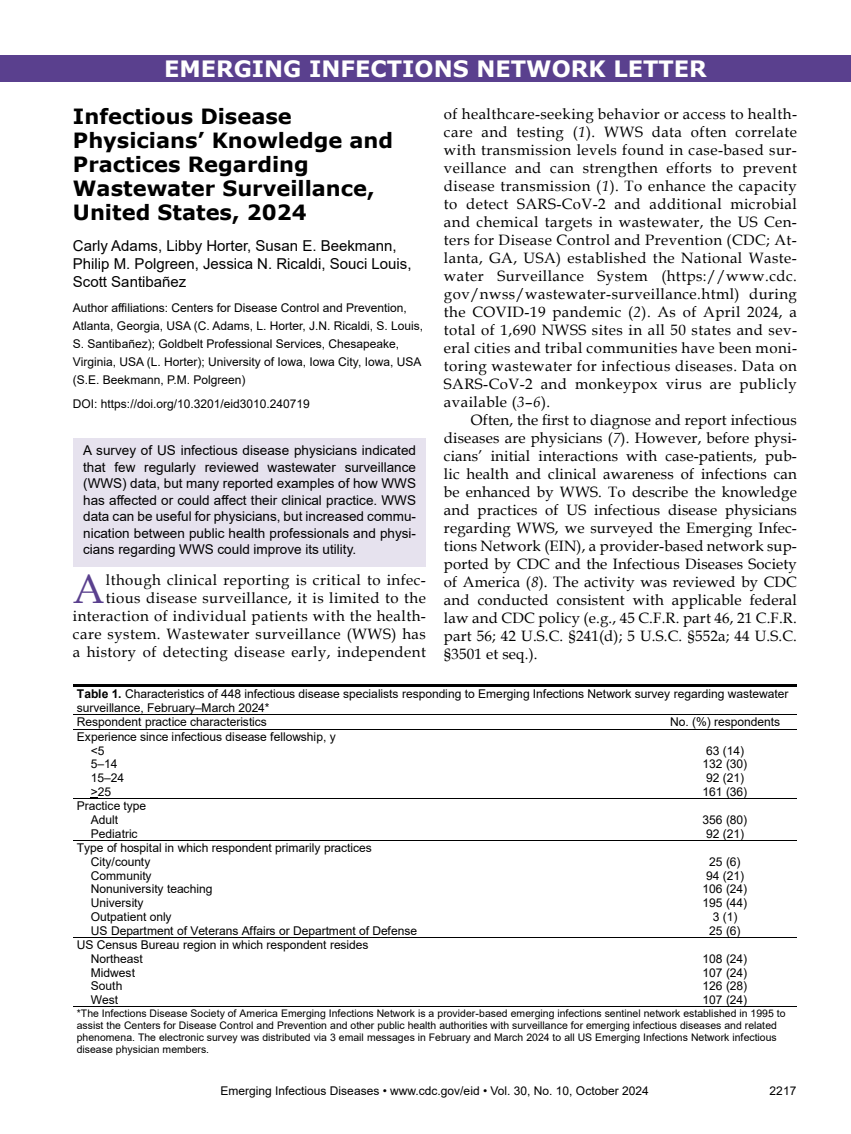
<style>
.page{position:relative;width:851px;height:1134px;background:#fff}
.page>*{position:absolute;margin:0;border:0;box-sizing:border-box;transform-origin:0 0}
.t1{font:40.8px "Book Antiqua";color:#5a408e}
.t2{font:700 22.5px "Verdana";color:#fff}
.t3{font:700 21px/24px "Verdana";color:#000}
.t4{font:15px/18px "Book Antiqua";letter-spacing:.03em;color:#000;text-align:justify}
.t5{font:15px/18px "Arial";color:#000}
.t6{font:13.5px/16.5px "Arial";color:#000;text-align:justify}
.t7{font:12px/18px "Arial";color:#000}
.t8{font:10.5px/12px "Arial";color:#000}
.s1{font-style:italic}
.s2{font-weight:700}
</style>
<div class="page">
<div style="left:73px;top:438px;width:352px;height:129px;background:#e6e2ee"></div>
<div style="left:0;top:56px;width:850px;height:26px;background:#5a408e"></div>
<hr style="left:73px;top:684px;width:723px;height:3px;background:#000">
<hr style="left:73px;top:714px;width:580px;height:1px;background:#000">
<hr style="left:654px;top:714px;width:142px;height:1px;background:#000">
<hr style="left:73px;top:729px;width:580px;height:1px;background:#000">
<hr style="left:654px;top:729px;width:142px;height:1px;background:#000">
<hr style="left:73px;top:799px;width:580px;height:1px;background:#000">
<hr style="left:653px;top:799px;width:143px;height:1px;background:#000">
<hr style="left:73px;top:840px;width:580px;height:1px;background:#000">
<hr style="left:653px;top:840px;width:143px;height:1px;background:#000">
<hr style="left:73px;top:937px;width:580px;height:1px;background:#000">
<hr style="left:653px;top:937px;width:143px;height:1px;background:#000">
<hr style="left:73px;top:1007px;width:580px;height:1px;background:#000">
<hr style="left:654px;top:1007px;width:142px;height:1px;background:#000">
<h2 class="t2" style="left:164px;top:53px;width:544px">EMERGING INFECTIONS NETWORK LETTER</h2>
<h3 class="t3" style="left:73px;top:104px;width:322px">Infectious Disease<br>Physicians’ Knowledge and<br>Practices Regarding<br>Wastewater Surveillance,<br>United States, 2024</h3>
<p class="t5" style="left:73px;top:237px;width:340px">Carly Adams, Libby Horter, Susan E. Beekmann,<br>Philip M. Polgreen, Jessica N. Ricaldi, Souci Louis,<br>Scott Santibañez</p>
<p class="t7" style="left:73px;top:299px;width:352px">Author affiliations: Centers for Disease Control and Prevention, Atlanta, Georgia, USA (C. Adams, L. Horter, J.N. Ricaldi, S. Louis, S. Santibañez); Goldbelt Professional Services, Chesapeake, Virginia, USA (L. Horter); University of Iowa, Iowa City, Iowa, USA (S.E. Beekmann, P.M. Polgreen)</p>
<p class="t7" style="left:73px;top:395px;width:238px">DOI: https://doi.org/10.3201/eid3010.240719</p>
<p class="t6" style="left:83px;top:442px;width:334px">A survey of US infectious disease physicians indicated that few regularly reviewed wastewater surveillance (WWS) data, but many reported examples of how WWS has affected or could affect their clinical practice. WWS data can be useful for physicians, but increased commu&shy;nication between public health professionals and physi&shy;cians regarding WWS could improve its utility.</p>
<p class="t4" style="left:73px;top:571px;width:354px;text-align:right">lthough clinical reporting is critical to infec&shy;tious disease surveillance, it is limited to the interaction of individual patients with the health&shy;care system. Wastewater surveillance (WWS) has a history of detecting disease early, independent</p>
<h1 class="t1" style="left:73px;top:561px;width:33px">A</h1>
<p class="t4" style="left:444px;top:104px;width:354px">of healthcare-seeking behavior or access to health&shy;care and testing (<span class="s1">1</span>). WWS data often correlate with transmission levels found in case-based sur&shy;veillance and can strengthen efforts to prevent disease transmission (<span class="s1">1</span>). To enhance the capacity to detect SARS-CoV-2 and additional microbial and chemical targets in wastewater, the US Cen&shy;ters for Disease Control and Prevention (CDC; At&shy;lanta, GA, USA) established the National Waste&shy;water Surveillance System (https://www.cdc. gov/nwss/wastewater-surveillance.html) during the COVID-19 pandemic (<span class="s1">2</span>). As of April 2024, a total of 1,690 NWSS sites in all 50 states and sev&shy;eral cities and tribal communities have been moni&shy;toring wastewater for infectious diseases. Data on SARS-CoV-2 and monkeypox virus are publicly available (<span class="s1">3</span>–<span class="s1">6</span>).</p>
<p class="t4" style="left:444px;top:410px;width:354px;text-indent:27px">Often, the first to diagnose and report infectious diseases are physicians (<span class="s1">7</span>). However, before physi&shy;cians’ initial interactions with case-patients, pub&shy;lic health and clinical awareness of infections can be enhanced by WWS. To describe the knowledge and practices of US infectious disease physicians regarding WWS, we surveyed the Emerging Infec&shy;tions Network (EIN), a provider-based network sup&shy;ported by CDC and the Infectious Diseases Society of America (<span class="s1">8</span>). The activity was reviewed by CDC and conducted consistent with applicable federal law and CDC policy (e.g., 45 C.F.R. part 46, 21 C.F.R. part 56; 42 U.S.C. §241(d); 5 U.S.C. §552a; 44 U.S.C. §3501 et seq.).</p>
<p class="t7" style="left:77px;top:687px;width:713px;line-height:14.1px"><span class="s2">Table 1.</span> Characteristics of 448 infectious disease specialists responding to Emerging Infections Network survey regarding wastewater surveillance, February–March 2024*<br>Respondent practice characteristics</p>
<p class="t7" style="left:670px;top:713px;width:112px">No. (%) respondents</p>
<p class="t7" style="left:91px;top:730px;width:246px;line-height:13.8px;text-indent:-14px">Experience since infectious disease fellowship, y &lt;5</p>
<p class="t7" style="left:706px;top:741px;width:40px">63 (14)</p>
<p class="t7" style="left:91px;top:755px;width:28px">5–14</p>
<p class="t7" style="left:702px;top:755px;width:46px">132 (30)</p>
<p class="t7" style="left:91px;top:769px;width:35px">15–24</p>
<p class="t7" style="left:706px;top:769px;width:40px">92 (21)</p>
<p class="t7" style="left:91px;top:783px;width:22px">&gt;25</p>
<p class="t7" style="left:702px;top:783px;width:46px">161 (36)</p>
<p class="t7" style="left:91px;top:799px;width:57px;line-height:13.6px;text-indent:-14px">Practice type<br>Adult</p>
<p class="t7" style="left:702px;top:811px;width:46px">356 (80)</p>
<p class="t7" style="left:91px;top:824px;width:48px">Pediatric</p>
<p class="t7" style="left:706px;top:824px;width:40px">92 (21)</p>
<p class="t7" style="left:91px;top:841px;width:282px;line-height:13.6px;text-indent:-14px">Type of hospital in which respondent primarily practices<br>City/county</p>
<p class="t7" style="left:709px;top:852px;width:33px">25 (6)</p>
<p class="t7" style="left:91px;top:866px;width:62px">Community</p>
<p class="t7" style="left:706px;top:866px;width:40px">94 (21)</p>
<p class="t7" style="left:91px;top:880px;width:123px">Nonuniversity teaching</p>
<p class="t7" style="left:702px;top:880px;width:46px">106 (24)</p>
<p class="t7" style="left:91px;top:894px;width:54px">University</p>
<p class="t7" style="left:702px;top:894px;width:46px">195 (44)</p>
<p class="t7" style="left:91px;top:908px;width:82px">Outpatient only</p>
<p class="t7" style="left:712px;top:908px;width:26px">3 (1)</p>
<p class="t7" style="left:91px;top:921px;width:328px">US Department of Veterans Affairs or Department of Defense</p>
<p class="t7" style="left:709px;top:921px;width:33px">25 (6)</p>
<p class="t7" style="left:91px;top:938px;width:279px;line-height:13.8px;text-indent:-14px">US Census Bureau region in which respondent resides<br>Northeast</p>
<p class="t7" style="left:702px;top:949px;width:46px">108 (24)</p>
<p class="t7" style="left:91px;top:963px;width:46px">Midwest</p>
<p class="t7" style="left:702px;top:963px;width:46px">107 (24)</p>
<p class="t7" style="left:91px;top:977px;width:33px">South</p>
<p class="t7" style="left:702px;top:977px;width:46px">126 (28)</p>
<p class="t7" style="left:91px;top:991px;width:29px">West</p>
<p class="t7" style="left:702px;top:991px;width:46px">107 (24)</p>
<p class="t8" style="left:77px;top:1008px;width:710px">*The Infections Disease Society of America Emerging Infections Network is a provider-based emerging infections sentinel network established in 1995 to assist the Centers for Disease Control and Prevention and other public health authorities with surveillance for emerging infectious diseases and related phenomena. The electronic survey was distributed via 3 email messages in February and March 2024 to all US Emerging Infections Network infectious disease physician members.</p>
<p class="t7" style="left:220px;top:1082px;width:429px">Emerging Infectious Diseases • www.cdc.gov/eid • Vol. 30, No. 10, October 2024</p>
<p class="t7" style="left:769px;top:1082px;width:28px">2217</p>
</div>
